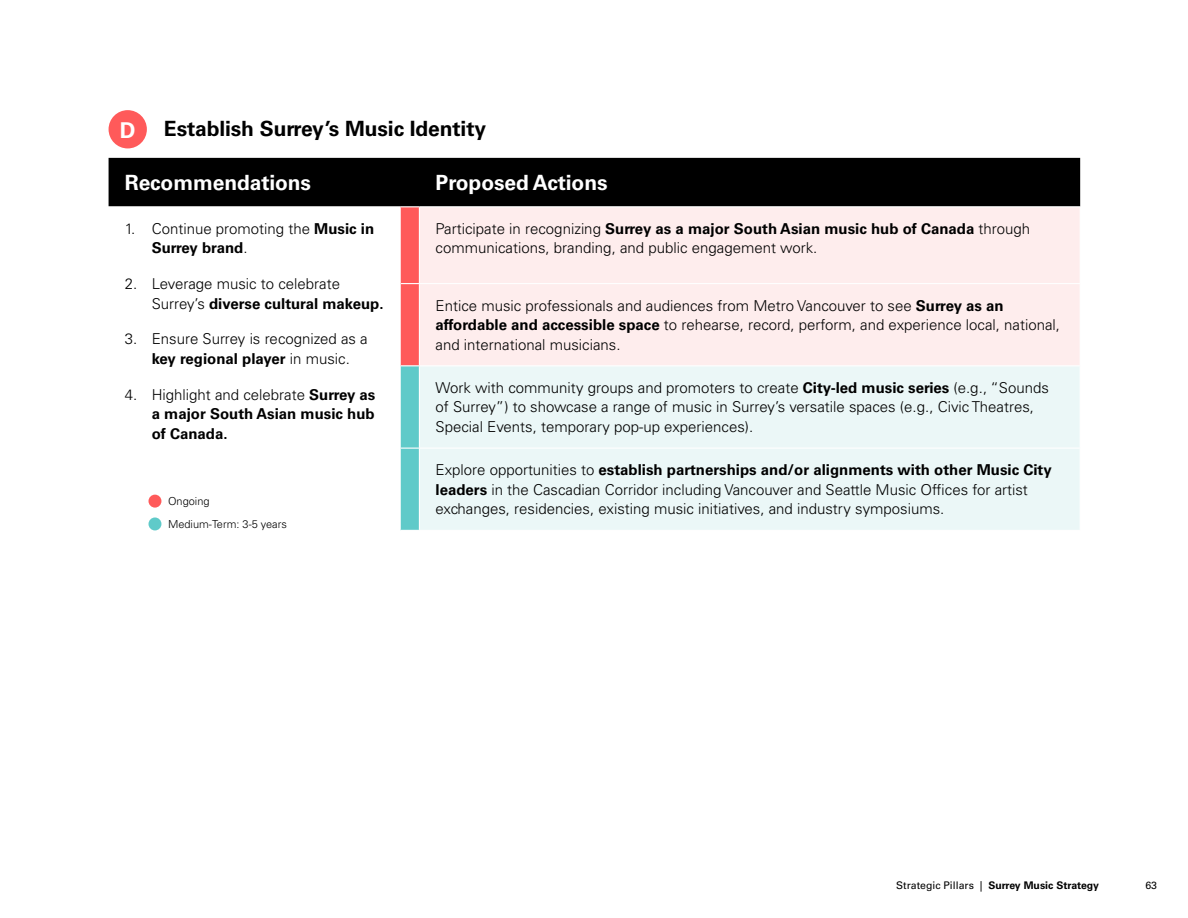
<style>
.page{position:relative;width:1188px;height:918px;background:#fff}
.page>*{position:absolute;margin:0;border:0;box-sizing:border-box;transform-origin:0 0}
.t1{font:700 21.9px "Univers LT Std";color:#fff}
.t2{font:700 21px "Univers LT Std";letter-spacing:-.005em;color:#000}
.t3{font:700 21px "Univers LT Std";letter-spacing:-.005em;color:#fff}
.t4{font:300 15px/19.5px "Univers LT Std";color:#000}
.t5{font:700 15px/19.5px "Univers LT Std";color:#000;text-align:justify}
.t6{font:300 10.95px/22.8px "Univers LT Std";color:#000}
.t7{font:700 10.5px "Univers LT Std";color:#000}
.t8{font:10.5px "Univers LT Std";color:#000}
.s1{font-weight:700}
.s2{font-weight:300}
.s3{font-weight:400}
</style>
<div class="page">
<div style="left:109px;top:158px;width:971px;height:48px;background:#000"></div>
<div style="left:420px;top:207px;width:660px;height:158px;background:#feeded"></div>
<div style="left:420px;top:366px;width:660px;height:164px;background:#ebf7f7"></div>
<svg style="left:400px;top:206px;width:20px;height:324px;background:#b39a9a"></svg>
<hr style="left:400px;top:207px;width:1px;height:77px;background:#fff">
<hr style="left:400px;top:284px;width:1px;height:82px;background:#fff">
<hr style="left:420px;top:283px;width:661px;height:1px;background:#fff">
<hr style="left:400px;top:366px;width:1px;height:82px;background:#fff">
<hr style="left:400px;top:448px;width:1px;height:82px;background:#fff">
<hr style="left:420px;top:448px;width:661px;height:1px;background:#fff">
<div style="left:109px;top:110px;width:38px;height:38px;background:#ff5a5a;border-radius:50%"></div>
<div style="left:148px;top:495px;width:13px;height:13px;background:#ff5a5a;border-radius:50%"></div>
<div style="left:148px;top:517px;width:13px;height:13px;background:#5fcac9;border-radius:50%"></div>
<h1 class="t1" style="left:120px;top:118px;width:17px">D</h1>
<h2 class="t2" style="left:164px;top:117px;width:324px">Establish Surrey’s Music Identity</h2>
<h2 class="t3" style="left:125px;top:170px;width:188px">Recommendations</h2>
<h2 class="t3" style="left:436px;top:170px;width:173px">Proposed Actions</h2>
<p class="t4" style="left:152px;top:219px;width:224px;text-indent:-27px">1. Continue promoting the <span class="s1">Music in<br>Surrey brand</span>.</p>
<p class="t4" style="left:152px;top:274px;width:233px;text-indent:-27px">2. Leverage music to celebrate<br>Surrey’s <span class="s1">diverse cultural makeup.</span></p>
<p class="t4" style="left:152px;top:329px;width:217px;text-indent:-27px">3. Ensure Surrey is recognized as a <span class="s1">key regional player</span> in music.</p>
<p class="t5" style="left:152px;top:385px;width:225px;text-indent:-27px"><span class="s2">4. Highlight and celebrate</span> Surrey as a major South Asian music hub of Canada.</p>
<p class="t4" style="left:436px;top:219px;width:596px">Participate in recognizing <span class="s1">Surrey as a major South Asian music hub of Canada</span> through communications, branding, and public engagement work.</p>
<p class="t4" style="left:436px;top:296px;width:626px">Entice music professionals and audiences from Metro Vancouver to see <span class="s1">Surrey as an affordable and accessible space</span> to rehearse, record, perform, and experience local, national, and international musicians.</p>
<p class="t4" style="left:436px;top:378px;width:615px">Work with community groups and promoters to create <span class="s1">City-led music series</span> (e.g., “Sounds of Surrey”) to showcase a range of music in Surrey’s versatile spaces (e.g., Civic Theatres,<br>Special Events, temporary pop-up experiences).</p>
<p class="t4" style="left:436px;top:460px;width:618px">Explore opportunities to <span class="s1">establish partnerships and/or alignments with other Music City leaders</span> in the Cascadian Corridor including Vancouver and Seattle Music Offices for artist exchanges, residencies, existing music initiatives, and industry symposiums.</p>
<p class="t6" style="left:168px;top:489px;width:120px">Ongoing<br>Medium-Term: 3-5 years</p>
<p class="t7" style="left:896px;top:879px;width:204px"><span class="s3">Strategic Pillars |</span> Surrey Music Strategy</p>
<p class="t8" style="left:1145px;top:879px;width:13px">63</p>
</div>
